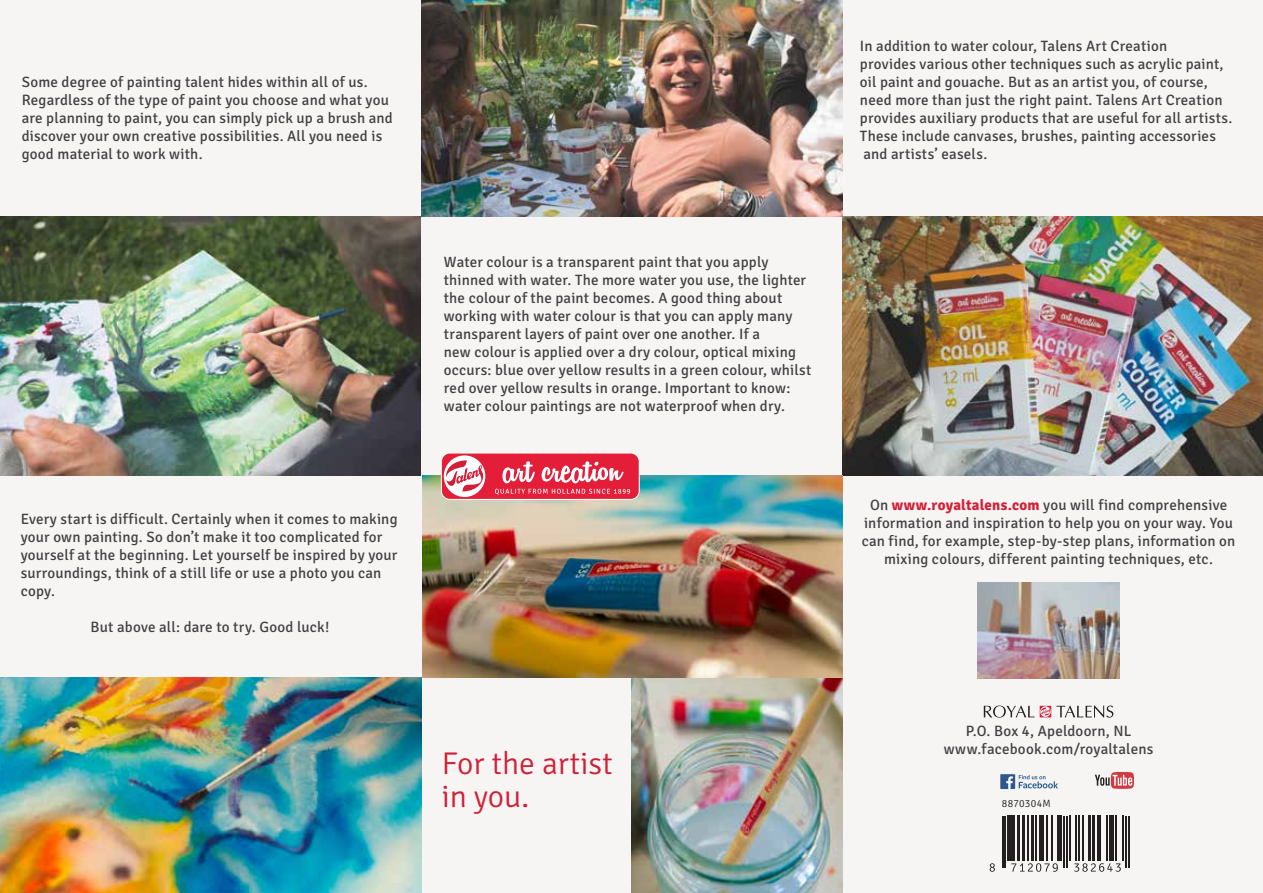
<style>
.page{position:relative;width:1263px;height:893px;background:#f7f5f3}
.page>*{position:absolute;margin:0;border:0;box-sizing:border-box;transform-origin:0 0}
.t1{font:300 31.5px/33px "Signika";color:#d11f38}
.t2{font:15px/18px "Signika";letter-spacing:.01em;color:#414042}
.t3{font:300 10.5px "Signika";letter-spacing:.02em;color:#231f20}
.s1{font-weight:700;color:#d31f38}
</style>
<div class="page">
<img style="left:0;top:216px;width:421px;height:259px">
<img style="left:421px;top:0;width:421px;height:216px">
<img style="left:842px;top:216px;width:421px;height:259px">
<svg style="left:984px;top:705px;width:50px;height:13px"></svg>
<svg style="left:1040px;top:705px;width:73px;height:13px"></svg>
<img style="left:977px;top:583px;width:143px;height:95px">
<svg style="left:1095px;top:772px;width:39px;height:17px"></svg>
<svg style="left:1019px;top:775px;width:39px;height:13px"></svg>
<div style="left:1000px;top:774px;width:15px;height:15px;background:#2c598a"></div>
<svg style="left:1006px;top:776px;width:7px;height:13px"></svg>
<img style="left:632px;top:677px;width:210px;height:216px">
<img style="left:0;top:677px;width:421px;height:216px">
<img style="left:422px;top:476px;width:420px;height:201px">
<div style="left:441px;top:453px;width:199px;height:47px;border:2px solid #fff;border-radius:8px"></div>
<svg style="left:442px;top:453px;width:197px;height:46px"></svg>
<hr style="left:1002px;top:816px;width:1px;height:51px;background:#231f20">
<hr style="left:1004px;top:816px;width:2px;height:51px;background:#231f20">
<hr style="left:1007px;top:816px;width:4px;height:45px;background:#231f20">
<hr style="left:1013px;top:816px;width:2px;height:45px;background:#231f20">
<hr style="left:1017px;top:816px;width:2px;height:45px;background:#231f20">
<hr style="left:1022px;top:816px;width:3px;height:45px;background:#231f20">
<hr style="left:1027px;top:816px;width:2px;height:45px;background:#231f20">
<hr style="left:1031px;top:816px;width:3px;height:45px;background:#231f20">
<hr style="left:1035px;top:816px;width:2px;height:45px;background:#231f20">
<hr style="left:1039px;top:816px;width:4px;height:45px;background:#231f20">
<hr style="left:1046px;top:816px;width:1px;height:45px;background:#231f20">
<hr style="left:1051px;top:816px;width:2px;height:45px;background:#231f20">
<hr style="left:1057px;top:816px;width:1px;height:45px;background:#231f20">
<hr style="left:1059px;top:816px;width:3px;height:45px;background:#231f20">
<hr style="left:1063px;top:816px;width:2px;height:51px;background:#231f20">
<hr style="left:1066px;top:816px;width:1px;height:51px;background:#231f20">
<hr style="left:1069px;top:816px;width:1px;height:45px;background:#231f20">
<hr style="left:1075px;top:816px;width:2px;height:45px;background:#231f20">
<hr style="left:1078px;top:816px;width:1px;height:45px;background:#231f20">
<hr style="left:1082px;top:816px;width:2px;height:45px;background:#231f20">
<hr style="left:1088px;top:816px;width:2px;height:45px;background:#231f20">
<hr style="left:1092px;top:816px;width:2px;height:45px;background:#231f20">
<hr style="left:1097px;top:816px;width:1px;height:45px;background:#231f20">
<hr style="left:1100px;top:816px;width:1px;height:45px;background:#231f20">
<hr style="left:1106px;top:816px;width:2px;height:45px;background:#231f20">
<hr style="left:1109px;top:816px;width:4px;height:45px;background:#231f20">
<hr style="left:1116px;top:816px;width:1px;height:45px;background:#231f20">
<hr style="left:1122px;top:816px;width:2px;height:45px;background:#231f20">
<hr style="left:1125px;top:816px;width:1px;height:51px;background:#231f20">
<hr style="left:1128px;top:816px;width:1px;height:51px;background:#231f20">
<svg style="left:990px;top:863px;width:5px;height:9px"></svg>
<svg style="left:1011px;top:863px;width:47px;height:9px"></svg>
<svg style="left:1074px;top:863px;width:47px;height:9px"></svg>
<p class="t2" style="left:22px;top:73px;width:373px">Some degree of painting talent hides within all of us.<br>Regardless of the type of paint you choose and what you are planning to paint, you can simply pick up a brush and discover your own creative possibilities. All you need is good material to work with.</p>
<p class="t2" style="left:21px;top:511px;width:378px">Every start is difficult. Certainly when it comes to making your own painting. So don’t make it too complicated for yourself at the beginning. Let yourself be inspired by your surroundings, think of a still life or use a photo you can copy.</p>
<p class="t2" style="left:91px;top:619px;width:240px">But above all: dare to try. Good luck!</p>
<p class="t2" style="left:444px;top:253px;width:369px">Water colour is a transparent paint that you apply thinned with water. The more water you use, the lighter the colour of the paint becomes. A good thing about working with water colour is that you can apply many transparent layers of paint over one another. If a<br>new colour is applied over a dry colour, optical mixing occurs: blue over yellow results in a green colour, whilst red over yellow results in orange. Important to know: water colour paintings are not waterproof when dry.</p>
<h1 class="t1" style="left:442px;top:748px;width:172px">For the artist in you.</h1>
<p class="t2" style="left:860px;top:37px;width:374px">In addition to water colour, Talens Art Creation<br>provides various other techniques such as acrylic paint, oil paint and gouache. But as an artist you, of course, need more than just the right paint. Talens Art Creation provides auxiliary products that are useful for all artists.<br>These include canvases, brushes, painting accessories and artists’ easels.</p>
<p class="t2" style="left:862px;top:496px;width:375px;text-align:center">On <span class="s1">www.royaltalens.com</span> you will find comprehensive information and inspiration to help you on your way. You can find, for example, step-by-step plans, information on mixing colours, different painting techniques, etc.</p>
<p class="t2" style="left:944px;top:722px;width:211px;text-align:center">P.O. Box 4, Apeldoorn, NL www.facebook.com/royaltalens</p>
<p class="t3" style="left:1002px;top:798px;width:51px">8870304M</p>
</div>
